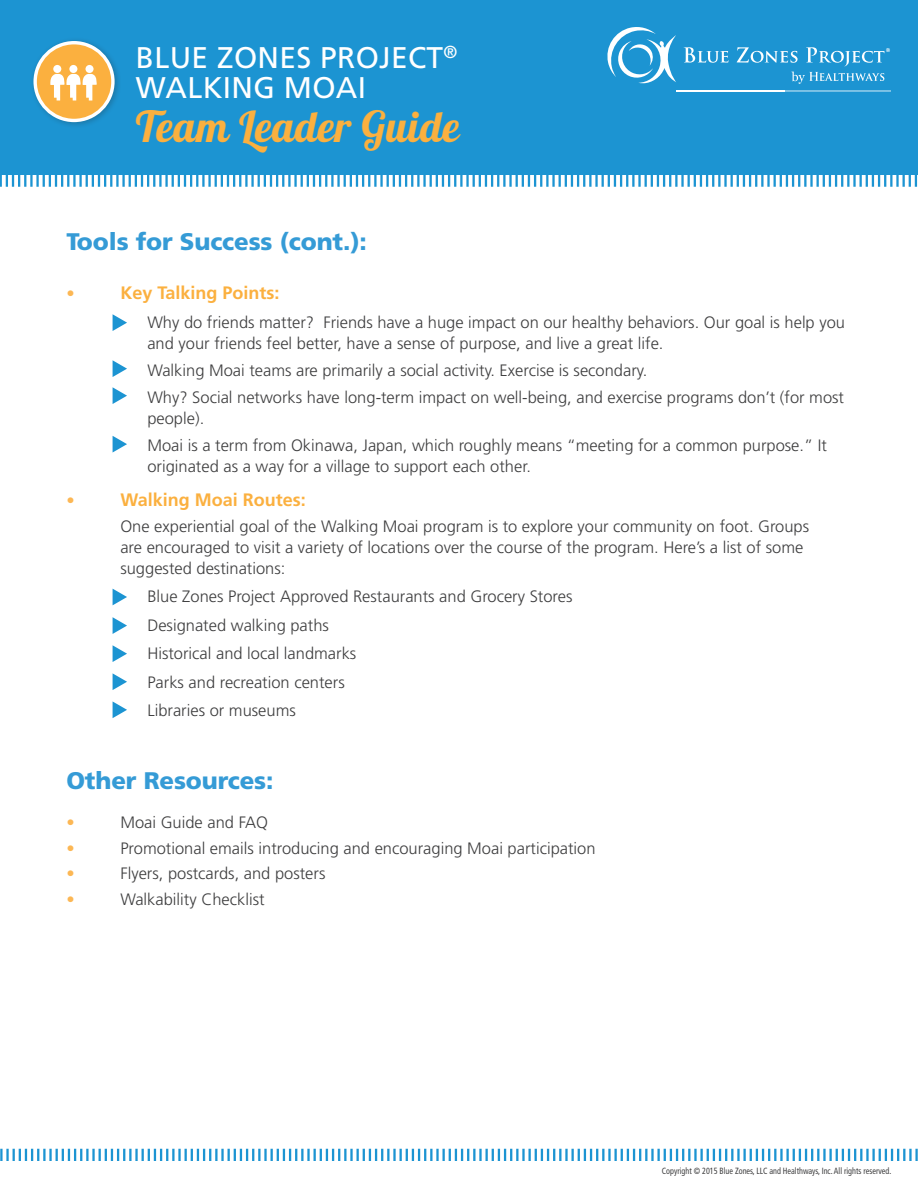
<style>
.page{position:relative;width:918px;height:1188px;background:#fff}
.page>*{position:absolute;margin:0;border:0;box-sizing:border-box;transform-origin:0 0}
.BZ_Head{font:42.75px "Lobster 1.4";letter-spacing:.01em;color:#fbb03f}
.BZ_Head-2{font:29.85px/30px "Frutiger LT Std";letter-spacing:.01em;color:#fff}
.Waiver{font:900 24px "Frutiger LT Std";letter-spacing:-.005em;color:#359bd6}
.Waiver-2{font:700 18px "Frutiger LT Std";color:#fbb03f}
.t1{font:300 16.5px/21px "Frutiger LT Std";color:#3e3e3f}
.Waiver-3{font:300 16.5px "Frutiger LT Std";color:#fcb754}
.Tiny_Info{font:condensed 9px "Frutiger LT Std";color:#3e3e3f;scale:.9 1}
</style>
<div class="page">
<div style="left:0;top:0;width:918px;height:175px;background:#1c94d2"></div>
<svg style="left:0;top:175px;width:918px;height:12px"></svg>
<div style="left:30px;top:37px;width:91px;height:92px;background:#231f20;opacity:.25"></div>
<svg style="left:33px;top:41px;width:82px;height:81px"></svg>
<svg style="left:37px;top:44px;width:74px;height:75px;background:#e0bf7e"></svg>
<svg style="left:607px;top:27px;width:69px;height:56px"></svg>
<hr style="left:676px;top:91px;width:107px;height:1px;background:#fff">
<svg style="left:783px;top:91px;width:108px;height:1px"></svg>
<svg style="left:684px;top:47px;width:44px;height:16px"></svg>
<svg style="left:737px;top:47px;width:61px;height:16px"></svg>
<svg style="left:791px;top:72px;width:93px;height:12px"></svg>
<svg style="left:806px;top:47px;width:84px;height:19px"></svg>
<svg style="left:0;top:1149px;width:918px;height:12px"></svg>
<svg style="left:113px;top:314px;width:14px;height:17px"></svg>
<svg style="left:113px;top:360px;width:14px;height:17px"></svg>
<svg style="left:113px;top:387px;width:14px;height:17px"></svg>
<svg style="left:113px;top:436px;width:14px;height:17px"></svg>
<svg style="left:113px;top:589px;width:14px;height:16px"></svg>
<svg style="left:113px;top:617px;width:14px;height:17px"></svg>
<svg style="left:113px;top:645px;width:14px;height:17px"></svg>
<svg style="left:113px;top:673px;width:14px;height:17px"></svg>
<svg style="left:113px;top:701px;width:14px;height:17px"></svg>
<p class="BZ_Head-2" style="left:136px;top:42px;width:323px">BLUE ZONES PROJECT<sup>®<br></sup>WALKING MOAI</p>
<p class="BZ_Head" style="left:136px;top:99px;width:325px">Team Leader Guide</p>
<p class="Waiver" style="left:66px;top:227px;width:302px">Tools for Success (cont.):</p>
<p class="Waiver-3" style="left:66px;top:284px;width:10px">•</p>
<p class="Waiver-2" style="left:120px;top:282px;width:161px">Key Talking Points:</p>
<p class="t1" style="left:147px;top:312px;width:699px">Why do friends matter? Friends have a huge impact on our healthy behaviors. Our goal is help you</p>
<p class="t1" style="left:147px;top:333px;width:518px">and your friends feel better, have a sense of purpose, and live a great life.</p>
<p class="t1" style="left:147px;top:360px;width:501px">Walking Moai teams are primarily a social activity. Exercise is secondary.</p>
<p class="t1" style="left:147px;top:387px;width:698px">Why? Social networks have long-term impact on well-being, and exercise programs don’t (for most people).</p>
<p class="t1" style="left:147px;top:435px;width:681px">Moai is a term from Okinawa, Japan, which roughly means “meeting for a common purpose.” It originated as a way for a village to support each other.</p>
<p class="Waiver-3" style="left:66px;top:491px;width:10px">•</p>
<p class="Waiver-2" style="left:120px;top:489px;width:187px">Walking Moai Routes:</p>
<p class="t1" style="left:120px;top:516px;width:690px">One experiential goal of the Walking Moai program is to explore your community on foot. Groups</p>
<p class="t1" style="left:120px;top:537px;width:685px">are encouraged to visit a variety of locations over the course of the program. Here’s a list of some suggested destinations:</p>
<p class="t1" style="left:147px;top:587px;width:427px">Blue Zones Project Approved Restaurants and Grocery Stores</p>
<p class="t1" style="left:147px;top:615px;width:183px">Designated walking paths</p>
<p class="t1" style="left:147px;top:644px;width:211px">Historical and local landmarks</p>
<p class="t1" style="left:147px;top:672px;width:199px">Parks and recreation centers</p>
<p class="t1" style="left:147px;top:701px;width:150px">Libraries or museums</p>
<p class="Waiver" style="left:66px;top:766px;width:209px">Other Resources:</p>
<p class="Waiver-3" style="left:66px;top:813px;width:10px">•</p>
<p class="t1" style="left:120px;top:812px;width:149px">Moai Guide and FAQ</p>
<p class="Waiver-3" style="left:66px;top:839px;width:10px">•</p>
<p class="t1" style="left:120px;top:838px;width:477px">Promotional emails introducing and encouraging Moai participation</p>
<p class="Waiver-3" style="left:66px;top:864px;width:10px">•</p>
<p class="t1" style="left:120px;top:863px;width:207px">Flyers, postcards, and posters</p>
<p class="Waiver-3" style="left:66px;top:890px;width:10px">•</p>
<p class="t1" style="left:120px;top:889px;width:146px">Walkability Checklist</p>
<p class="Tiny_Info" style="left:662px;top:1165px;width:256px">Copyright © 2015 Blue Zones, LLC and Healthways, Inc. All rights reserved.</p>
</div>
